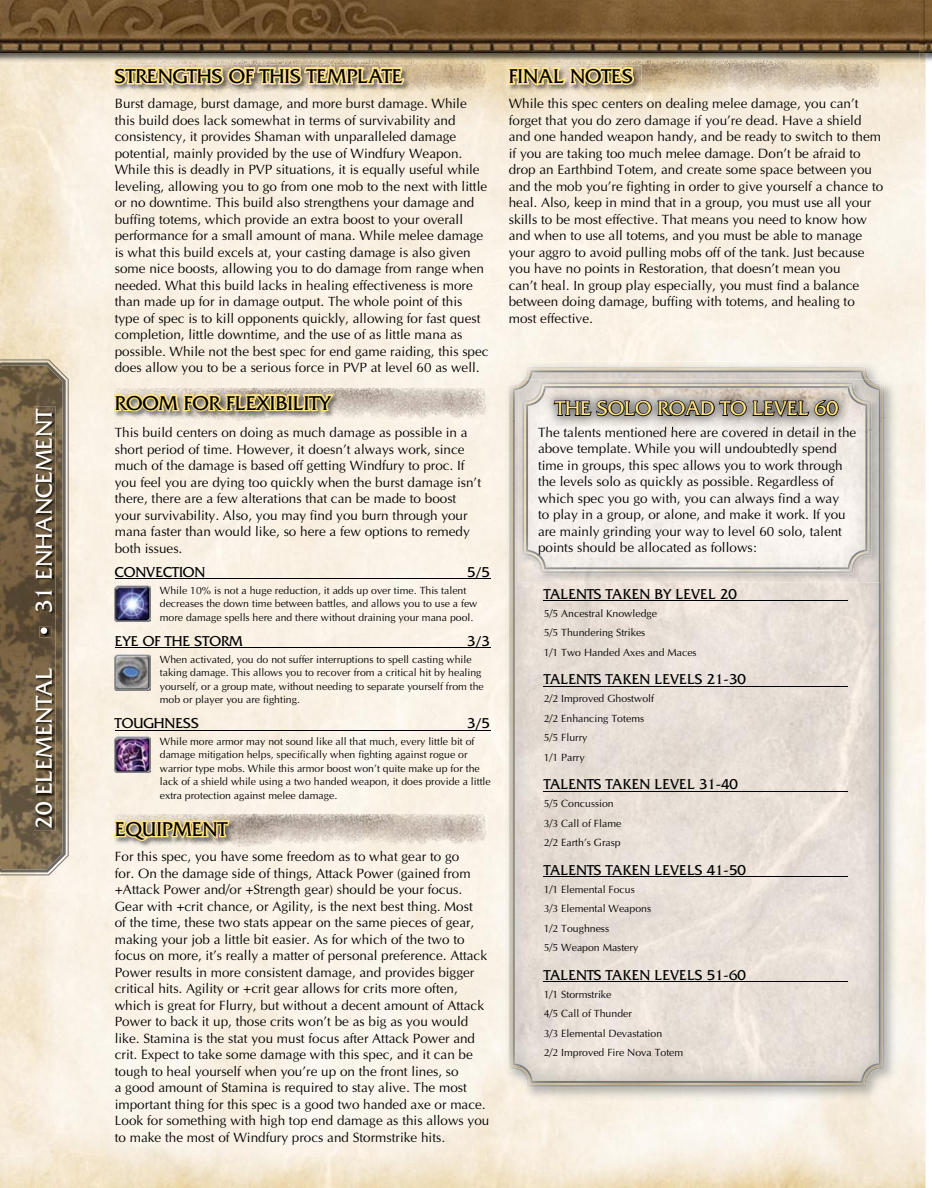
<style>
.page{position:relative;width:932px;height:1188px;background:#fff}
.page>*{position:absolute;margin:0;border:0;box-sizing:border-box;transform-origin:0 0}
.t1{font:24px "Friz Quadrata";color:#fff}
.t2{font:21px "Friz Quadrata";color:#000}
.t3{font:21px "Friz Quadrata";color:#ffe384}
.t4{font:15px "Friz Quadrata";color:#000}
.t5{font:13.5px/16.5px "Optima";color:#000}
.t6{font:10.5px/19.5px "Optima";color:#000}
</style>
<div class="page">
<img style="left:0;top:63px;width:925px;height:1125px">
<img style="left:115px;top:63px;width:375px;height:31px">
<img style="left:111px;top:65px;width:300px;height:27px">
<svg style="left:112px;top:65px;width:292px;height:21px;background:#e0ca89"></svg>
<img style="left:337px;top:388px;width:153px;height:33px">
<svg style="left:113px;top:375px;width:224px;height:46px;background:#e3d5b3"></svg>
<img style="left:231px;top:814px;width:259px;height:33px">
<img style="left:113px;top:847px;width:124px;height:1px">
<img style="left:231px;top:818px;width:6px;height:29px">
<svg style="left:113px;top:801px;width:118px;height:46px;background:#e7d9b5"></svg>
<img style="left:509px;top:63px;width:374px;height:31px">
<img style="left:506px;top:65px;width:135px;height:27px">
<svg style="left:508px;top:67px;width:126px;height:19px;background:#e6cf89"></svg>
<img style="left:115px;top:586px;width:36px;height:36px">
<hr style="left:115px;top:579px;width:375px;height:1px;background:#000">
<img style="left:115px;top:655px;width:36px;height:36px">
<hr style="left:115px;top:648px;width:375px;height:1px;background:#000">
<img style="left:115px;top:737px;width:36px;height:36px">
<hr style="left:115px;top:730px;width:375px;height:1px;background:#000">
<img style="left:504px;top:362px;width:394px;height:52px">
<img style="left:504px;top:414px;width:49px;height:687px">
<img style="left:849px;top:414px;width:49px;height:687px">
<img style="left:553px;top:1087px;width:296px;height:14px">
<img style="left:566px;top:583px;width:261px;height:449px">
<img style="left:509px;top:366px;width:375px;height:52px">
<img style="left:509px;top:418px;width:53px;height:669px">
<img style="left:831px;top:418px;width:53px;height:669px">
<img style="left:562px;top:1083px;width:269px;height:4px">
<img style="left:513px;top:370px;width:367px;height:51px">
<img style="left:513px;top:421px;width:52px;height:662px">
<img style="left:827px;top:583px;width:53px;height:500px">
<img style="left:565px;top:1032px;width:263px;height:51px">
<img style="left:518px;top:430px;width:52px;height:153px">
<img style="left:570px;top:573px;width:257px;height:10px">
<img style="left:828px;top:386px;width:52px;height:197px">
<img style="left:570px;top:379px;width:310px;height:7px">
<img style="left:518px;top:379px;width:52px;height:51px">
<div style="left:575px;top:437px;width:243px;height:86px;background:#f6f1ed"></div>
<img style="left:575px;top:432px;width:243px;height:5px">
<img style="left:822px;top:431px;width:49px;height:142px">
<img style="left:522px;top:382px;width:349px;height:49px">
<img style="left:522px;top:430px;width:49px;height:143px">
<img style="left:571px;top:569px;width:250px;height:4px">
<img style="left:526px;top:386px;width:341px;height:46px">
<img style="left:526px;top:432px;width:49px;height:137px">
<img style="left:818px;top:432px;width:49px;height:137px">
<img style="left:574px;top:523px;width:245px;height:46px">
<hr style="left:543px;top:600px;width:304px;height:1px;background:#000">
<hr style="left:543px;top:686px;width:304px;height:1px;background:#000">
<hr style="left:543px;top:791px;width:304px;height:1px;background:#000">
<hr style="left:543px;top:876px;width:304px;height:1px;background:#000">
<hr style="left:543px;top:981px;width:304px;height:1px;background:#000">
<img style="left:541px;top:398px;width:309px;height:29px">
<img style="left:541px;top:387px;width:309px;height:11px">
<img style="left:541px;top:427px;width:309px;height:2px">
<svg style="left:553px;top:391px;width:286px;height:27px;background:#85807b"></svg>
<img style="left:0;top:359px;width:69px;height:516px">
<img style="left:0;top:53px;width:919px;height:10px">
<img style="left:115px;top:61px;width:375px;height:2px">
<img style="left:509px;top:61px;width:374px;height:2px">
<img style="left:0;top:0;width:919px;height:53px">
<img style="left:919px;top:0;width:13px;height:63px">
<img style="left:34px;top:407px;width:22px;height:424px">
<svg style="left:40px;top:626px;width:11px;height:12px"></svg>
<h1 class="t1" style="left:30px;top:613px;width:207px;rotate:-90deg">31 ENHANCEMENT</h1>
<h1 class="t1" style="left:30px;top:829px;width:163px;rotate:-90deg">20 ELEMENTAL</h1>
<h2 class="t2" style="left:115px;top:64px;width:289px">STRENGTHS OF THIS TEMPLATE</h2>
<p class="t5" style="left:115px;top:96px;width:375px">Burst damage, burst damage, and more burst damage. While this build does lack somewhat in terms of survivability and consistency, it provides Shaman with unparalleled damage potential, mainly provided by the use of Windfury Weapon.<br>While this is deadly in PVP situations, it is equally useful while leveling, allowing you to go from one mob to the next with little or no downtime. This build also strengthens your damage and buffing totems, which provide an extra boost to your overall performance for a small amount of mana. While melee damage is what this build excels at, your casting damage is also given some nice boosts, allowing you to do damage from range when needed. What this build lacks in healing effectiveness is more than made up for in damage output. The whole point of this type of spec is to kill opponents quickly, allowing for fast quest completion, little downtime, and the use of as little mana as possible. While not the best spec for end game raiding, this spec does allow you to be a serious force in PVP at level 60 as well.</p>
<h2 class="t2" style="left:115px;top:391px;width:217px">ROOM FOR FLEXIBILITY</h2>
<p class="t5" style="left:115px;top:424px;width:368px">This build centers on doing as much damage as possible in a short period of time. However, it doesn’t always work, since much of the damage is based off getting Windfury to proc. If you feel you are dying too quickly when the burst damage isn’t there, there are a few alterations that can be made to boost your survivability. Also, you may find you burn through your mana faster than would like, so here a few options to remedy both issues.</p>
<p class="t4" style="left:115px;top:564px;width:92px">CONVECTION</p>
<p class="t4" style="left:467px;top:564px;width:24px">5/5</p>
<p class="t6" style="left:160px;top:583px;width:319px;line-height:13.5px">While 10% is not a huge reduction, it adds up over time. This talent decreases the down time between battles, and allows you to use a few more damage spells here and there without draining your mana pool.</p>
<p class="t4" style="left:115px;top:633px;width:129px">EYE OF THE STORM</p>
<p class="t4" style="left:467px;top:633px;width:24px">3/3</p>
<p class="t6" style="left:160px;top:652px;width:325px;line-height:13.5px">When activated, you do not suffer interruptions to spell casting while taking damage. This allows you to recover from a critical hit by healing yourself, or a group mate, without needing to separate yourself from the mob or player you are fighting.</p>
<p class="t4" style="left:115px;top:715px;width:85px">TOUGHNESS</p>
<p class="t4" style="left:467px;top:715px;width:24px">3/5</p>
<p class="t6" style="left:160px;top:734px;width:332px;line-height:13.5px">While more armor may not sound like all that much, every little bit of damage mitigation helps, specifically when fighting against rogue or warrior type mobs. While this armor boost won’t quite make up for the lack of a shield while using a two handed weapon, it does provide a little extra protection against melee damage.</p>
<h2 class="t2" style="left:115px;top:817px;width:114px">EQUIPMENT</h2>
<p class="t5" style="left:115px;top:849px;width:376px">For this spec, you have some freedom as to what gear to go<br>for. On the damage side of things, Attack Power (gained from +Attack Power and/or +Strength gear) should be your focus.<br>Gear with +crit chance, or Agility, is the next best thing. Most<br>of the time, these two stats appear on the same pieces of gear, making your job a little bit easier. As for which of the two to focus on more, it’s really a matter of personal preference. Attack Power results in more consistent damage, and provides bigger critical hits. Agility or +crit gear allows for crits more often, which is great for Flurry, but without a decent amount of Attack Power to back it up, those crits won’t be as big as you would like. Stamina is the stat you must focus after Attack Power and crit. Expect to take some damage with this spec, and it can be tough to heal yourself when you’re up on the front lines, so<br>a good amount of Stamina is required to stay alive. The most important thing for this spec is a good two handed axe or mace.<br>Look for something with high top end damage as this allows you to make the most of Windfury procs and Stormstrike hits.</p>
<h2 class="t2" style="left:508px;top:64px;width:126px">FINAL NOTES</h2>
<p class="t5" style="left:508px;top:96px;width:376px">While this spec centers on dealing melee damage, you can’t forget that you do zero damage if you’re dead. Have a shield and one handed weapon handy, and be ready to switch to them if you are taking too much melee damage. Don’t be afraid to drop an Earthbind Totem, and create some space between you and the mob you’re fighting in order to give yourself a chance to heal. Also, keep in mind that in a group, you must use all your skills to be most effective. That means you need to know how and when to use all totems, and you must be able to manage your aggro to avoid pulling mobs off of the tank. Just because you have no points in Restoration, that doesn’t mean you<br>can’t heal. In group play especially, you must find a balance between doing damage, buffing with totems, and healing to most effective.</p>
<h2 class="t3" style="left:555px;top:397px;width:284px">THE SOLO ROAD TO LEVEL 60</h2>
<p class="t5" style="left:538px;top:424px;width:320px">The talents mentioned here are covered in detail in the above template. While you will undoubtedly spend time in groups, this spec allows you to work through the levels solo as quickly as possible. Regardless of which spec you go with, you can always find a way<br>to play in a group, or alone, and make it work. If you are mainly grinding your way to level 60 solo, talent points should be allocated as follows:</p>
<p class="t4" style="left:543px;top:585px;width:194px">TALENTS TAKEN BY LEVEL 20</p>
<p class="t6" style="left:543px;top:603px;width:154px">5/5 Ancestral Knowledge<br>5/5 Thundering Strikes<br>1/1 Two Handed Axes and Maces</p>
<p class="t4" style="left:543px;top:671px;width:203px">TALENTS TAKEN LEVELS 21-30</p>
<p class="t6" style="left:543px;top:689px;width:112px">2/2 Improved Ghostwolf<br>2/2 Enhancing Totems<br>5/5 Flurry<br>1/1 Parry</p>
<p class="t4" style="left:543px;top:776px;width:196px">TALENTS TAKEN LEVEL 31-40</p>
<p class="t6" style="left:543px;top:794px;width:79px">5/5 Concussion<br>3/3 Call of Flame<br>2/2 Earth’s Grasp</p>
<p class="t4" style="left:543px;top:861px;width:203px">TALENTS TAKEN LEVELS 41-50</p>
<p class="t6" style="left:543px;top:879px;width:109px">1/1 Elemental Focus<br>3/3 Elemental Weapons<br>1/2 Toughness<br>5/5 Weapon Mastery</p>
<p class="t4" style="left:543px;top:966px;width:203px">TALENTS TAKEN LEVELS 51-60</p>
<p class="t6" style="left:543px;top:984px;width:141px">1/1 Stormstrike<br>4/5 Call of Thunder<br>3/3 Elemental Devastation<br>2/2 Improved Fire Nova Totem</p>
</div>
